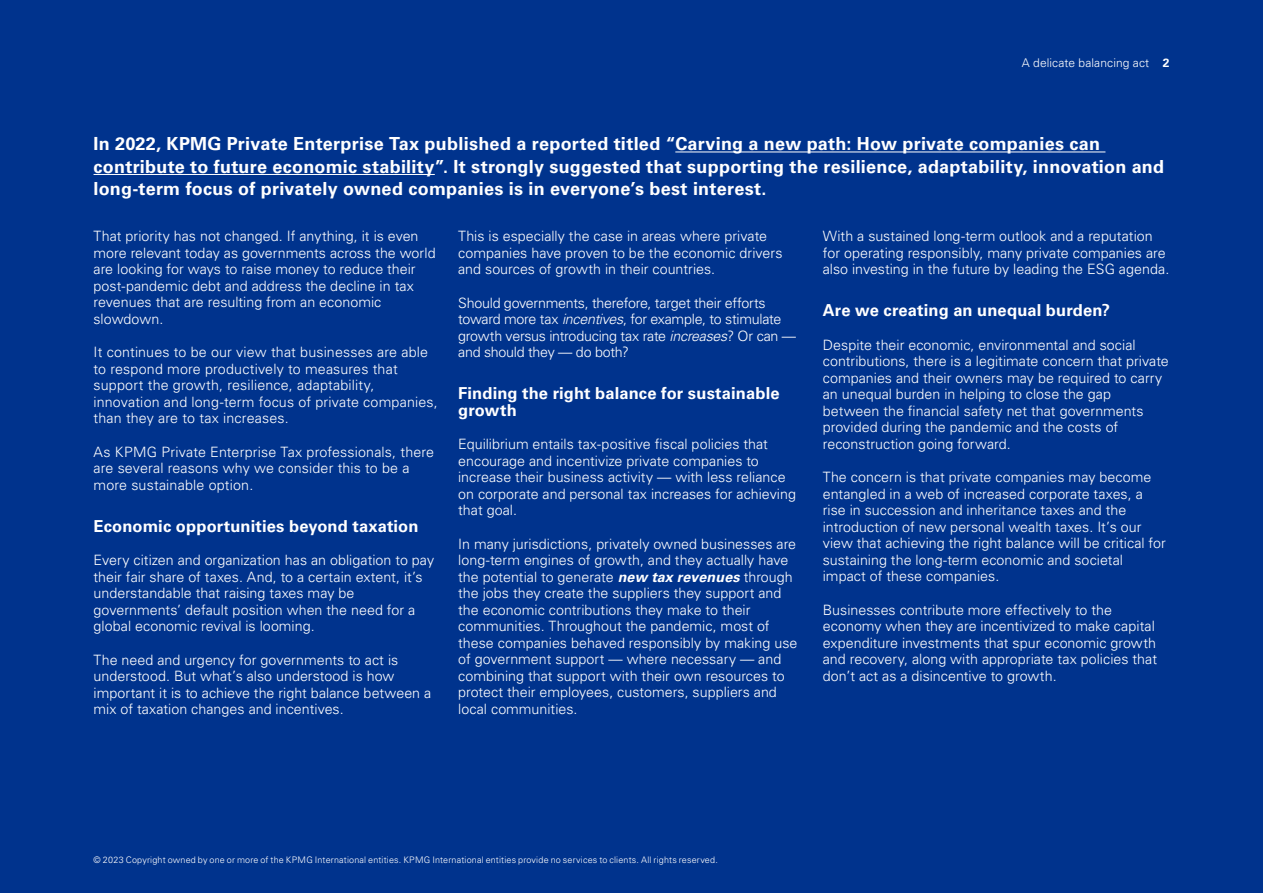
<style>
.page{position:relative;width:1263px;height:893px;background:#00338d}
.page>*{position:absolute;margin:0;border:0;box-sizing:border-box;transform-origin:0 0}
.t1{font:700 18px/22.5px "Univers LT Std";letter-spacing:.015em;color:#fff}
.t2{font:700 16.5px/16.5px "Univers LT Std";letter-spacing:.01em;color:#fff}
.t3{font:300 14.25px/16.5px "Univers LT Std";color:#fff}
.t4{font:300 14.25px/16.5px "Univers LT Std";letter-spacing:-.02em;color:#fff}
.t5{font:300 12px "Univers LT Std";letter-spacing:.01em;color:#fff}
.t6{font:300 9px "Univers LT Std";letter-spacing:.02em;color:#fff}
.s1{font-weight:700}
.s2{font-style:italic}
.s3{font-weight:700;font-style:italic}
</style>
<div class="page">
<hr style="left:675px;top:152px;width:430px;height:1px;background:#fff">
<hr style="left:94px;top:174px;width:341px;height:1px;background:#fff">
<p class="t5" style="left:1022px;top:56px;width:149px">A delicate balancing act <span class="s1">2</span></p>
<p class="t1" style="left:94px;top:133px;width:1072px">In 2022, KPMG Private Enterprise Tax published a reported titled “Carving a new path: How private companies can contribute to future economic stability”. It strongly suggested that supporting the resilience, adaptability, innovation and long-term focus of privately owned companies is in everyone’s best interest.</p>
<p class="t3" style="left:94px;top:228px;width:344px">That priority has not changed. If anything, it is even more relevant today as governments across the world are looking for ways to raise money to reduce their post-pandemic debt and address the decline in tax revenues that are resulting from an economic slowdown.</p>
<p class="t3" style="left:94px;top:344px;width:346px">It continues to be our view that businesses are able to respond more productively to measures that support the growth, resilience, adaptability, innovation and long-term focus of private companies, than they are to tax increases.</p>
<p class="t3" style="left:94px;top:443px;width:342px">As KPMG Private Enterprise Tax professionals, there are several reasons why we consider this to be a more sustainable option.</p>
<p class="t2" style="left:94px;top:518px;width:326px">Economic opportunities beyond taxation</p>
<p class="t3" style="left:94px;top:552px;width:342px">Every citizen and organization has an obligation to pay their fair share of taxes. And, to a certain extent, it’s understandable that raising taxes may be governments’ default position when the need for a global economic revival is looming.</p>
<p class="t3" style="left:94px;top:651px;width:339px">The need and urgency for governments to act is understood. But what’s also understood is how important it is to achieve the right balance between a mix of taxation changes and incentives.</p>
<p class="t3" style="left:458px;top:228px;width:326px">This is especially the case in areas where private companies have proven to be the economic drivers and sources of growth in their countries.</p>
<p class="t4" style="left:458px;top:294px;width:339px">Should governments, therefore, target their efforts toward more tax <span class="s2">incentives</span>, for example, to stimulate growth versus introducing tax rate <span class="s2">increases</span>? Or can — and should they — do both?</p>
<p class="t2" style="left:458px;top:385px;width:323px">Finding the right balance for sustainable growth</p>
<p class="t3" style="left:458px;top:436px;width:339px">Equilibrium entails tax-positive fiscal policies that encourage and incentivize private companies to increase their business activity — with less reliance on corporate and personal tax increases for achieving that goal.</p>
<p class="t3" style="left:458px;top:535px;width:341px">In many jurisdictions, privately owned businesses are long-term engines of growth, and they actually have the potential to generate <span class="s3">new tax revenues</span> through the jobs they create the suppliers they support and the economic contributions they make to their communities. Throughout the pandemic, most of these companies behaved responsibly by making use of government support — where necessary — and combining that support with their own resources to protect their employees, customers, suppliers and local communities.</p>
<p class="t3" style="left:823px;top:228px;width:348px">With a sustained long-term outlook and a reputation for operating responsibly, many private companies are also investing in the future by leading the ESG agenda.</p>
<p class="t2" style="left:823px;top:302px;width:289px">Are we creating an unequal burden?</p>
<p class="t3" style="left:823px;top:336px;width:348px">Despite their economic, environmental and social contributions, there is a legitimate concern that private companies and their owners may be required to carry an unequal burden in helping to close the gap between the financial safety net that governments provided during the pandemic and the costs of reconstruction going forward.</p>
<p class="t3" style="left:823px;top:469px;width:345px">The concern is that private companies may become entangled in a web of increased corporate taxes, a rise in succession and inheritance taxes and the introduction of new personal wealth taxes. It’s our view that achieving the right balance will be critical for sustaining the long-term economic and societal impact of these companies.</p>
<p class="t3" style="left:823px;top:601px;width:336px">Businesses contribute more effectively to the economy when they are incentivized to make capital expenditure investments that spur economic growth and recovery, along with appropriate tax policies that don’t act as a disincentive to growth.</p>
<p class="t6" style="left:94px;top:855px;width:626px">© 2023 Copyright owned by one or more of the KPMG International entities. KPMG International entities provide no services to clients. All rights reserved.</p>
</div>
